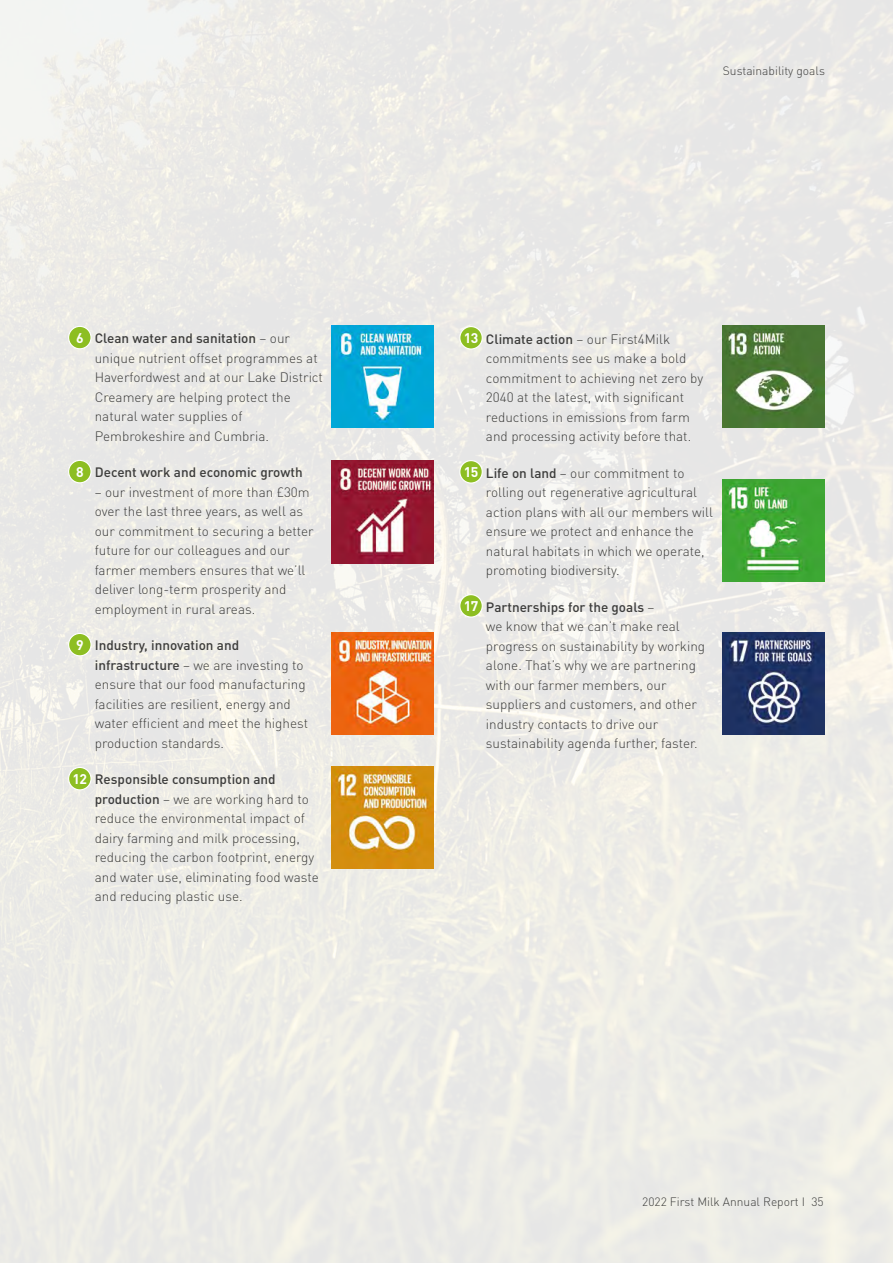
<style>
.page{position:relative;width:893px;height:1263px;background:#ebeae7}
.page>*{position:absolute;margin:0;border:0;box-sizing:border-box;transform-origin:0 0}
.t1{font:300 13.5px/19.5px "DIN Pro";color:#3c3c3b}
.t2{font:500 13.5px "DIN Pro";color:#3c3c3b}
.t3{font:300 12px "DIN Pro";color:#3c3c3b}
.s1{font-weight:700;font-size:13.8px;color:#fff}
.s2{font-weight:500}
</style>
<div class="page">
<div style="left:69px;top:326px;width:22px;height:23px;background:#8dbe22;border-radius:50%"></div>
<div style="left:68px;top:326px;width:24px;height:23px;border:1px solid #fff;border-radius:50%"></div>
<div style="left:69px;top:460px;width:22px;height:23px;background:#8dbe22;border-radius:50%"></div>
<div style="left:68px;top:460px;width:24px;height:23px;border:1px solid #fff;border-radius:50%"></div>
<div style="left:69px;top:633px;width:22px;height:23px;background:#8dbe22;border-radius:50%"></div>
<div style="left:68px;top:633px;width:24px;height:23px;border:1px solid #fff;border-radius:50%"></div>
<div style="left:69px;top:767px;width:22px;height:23px;background:#8dbe22;border-radius:50%"></div>
<div style="left:68px;top:767px;width:24px;height:23px;border:1px solid #fff;border-radius:50%"></div>
<div style="left:460px;top:327px;width:22px;height:22px;background:#8dbe22;border-radius:50%"></div>
<div style="left:459px;top:326px;width:24px;height:24px;border:1px solid #fff;border-radius:50%"></div>
<div style="left:460px;top:461px;width:22px;height:22px;background:#8dbe22;border-radius:50%"></div>
<div style="left:459px;top:460px;width:24px;height:24px;border:1px solid #fff;border-radius:50%"></div>
<div style="left:460px;top:595px;width:22px;height:22px;background:#8dbe22;border-radius:50%"></div>
<div style="left:459px;top:594px;width:24px;height:24px;border:1px solid #fff;border-radius:50%"></div>
<img style="left:332px;top:326px;width:102px;height:102px">
<img style="left:332px;top:461px;width:102px;height:102px">
<img style="left:723px;top:480px;width:102px;height:102px">
<img style="left:723px;top:633px;width:102px;height:102px">
<img style="left:332px;top:633px;width:102px;height:102px">
<img style="left:332px;top:766px;width:102px;height:102px">
<img style="left:723px;top:326px;width:102px;height:102px">
<p class="t1" style="left:95px;top:328px;width:230px;text-indent:-19px"><span class="s1">6</span> <span class="s2">Clean water and sanitation</span> – our unique nutrient offset programmes at<br>Haverfordwest and at our Lake District<br>Creamery are helping protect the natural water supplies of<br>Pembrokeshire and Cumbria.</p>
<p class="t2" style="left:76px;top:463px;width:228px"><span class="s1">8</span> Decent work and economic growth</p>
<p class="t1" style="left:95px;top:482px;width:220px">– our investment of more than £30m over the last three years, as well as our commitment to securing a better future for our colleagues and our farmer members ensures that we’ll deliver long-term prosperity and employment in rural areas.</p>
<p class="t1" style="left:95px;top:635px;width:215px;text-indent:-19px"><span class="s1">9</span> <span class="s2">Industry, innovation and infrastructure</span> – we are investing to ensure that our food manufacturing facilities are resilient, energy and water efficient and meet the highest production standards.</p>
<p class="t1" style="left:95px;top:769px;width:226px;text-indent:-22px"><span class="s1">12</span> <span class="s2">Responsible consumption and production</span> – we are working hard to reduce the environmental impact of dairy farming and milk processing, reducing the carbon footprint, energy and water use, eliminating food waste and reducing plastic use.</p>
<p class="t3" style="left:723px;top:62px;width:104px">Sustainability goals</p>
<p class="t1" style="left:486px;top:328px;width:219px;text-indent:-22px"><span class="s1">13</span> <span class="s2">Climate action</span> – our First4Milk commitments see us make a bold commitment to achieving net zero by 2040 at the latest, with significant reductions in emissions from farm and processing activity before that.</p>
<p class="t1" style="left:486px;top:462px;width:228px;text-indent:-22px"><span class="s1">15</span> <span class="s2">Life on land</span> – our commitment to rolling out regenerative agricultural action plans with all our members will ensure we protect and enhance the natural habitats in which we operate, promoting biodiversity.</p>
<p class="t1" style="left:486px;top:596px;width:221px;text-indent:-22px"><span class="s1">17</span> <span class="s2">Partnerships for the goals</span> –<br>we know that we can’t make real progress on sustainability by working alone. That’s why we are partnering with our farmer members, our suppliers and customers, and other industry contacts to drive our sustainability agenda further, faster.</p>
<p class="t3" style="left:642px;top:1193px;width:183px">2022 First Milk Annual Report I 35</p>
</div>
